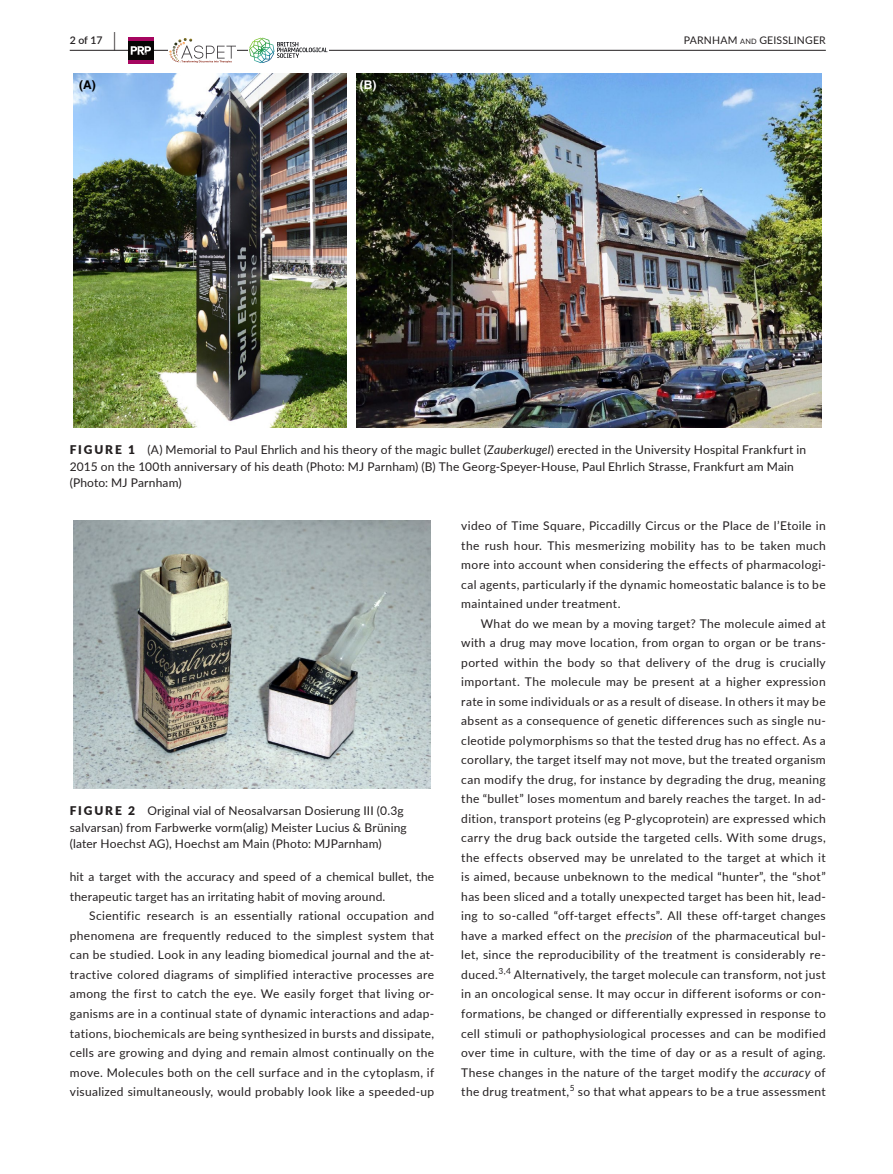
<style>
.page{position:relative;width:893px;height:1174px;background:#fff}
.page>*{position:absolute;margin:0;border:0;box-sizing:border-box;transform-origin:0 0}
.t1{font:12px/19.5px "Lato";letter-spacing:.02em;color:#231f20;text-align:justify}
.t2{font:700 12px "Helvetica";color:#000}
.t3{font:700 12px "Helvetica";color:#fff}
.t4{font:10.5px "Lato";letter-spacing:.02em;color:#231f20}
.t5{font:600 10.5px "Lato";color:#231f20}
.t6{font:8.4px "Lato";color:#231f20}
.s1{font-size:19.5px}
.s2{font-size:7.35px}
.s3{font-weight:900}
.s4{font-style:italic}
</style>
<div class="page">
<hr style="left:70px;top:50px;width:756px;height:1px;background:#231f20">
<div style="left:168px;top:37px;width:69px;height:27px;background:#fff"></div>
<svg style="left:169px;top:38px;width:67px;height:25px"></svg>
<div style="left:248px;top:37px;width:81px;height:27px;background:#fff"></div>
<svg style="left:249px;top:38px;width:79px;height:25px"></svg>
<div style="left:128px;top:38px;width:26px;height:25px;background:#070606"></div>
<hr style="left:128px;top:38px;width:26px;height:3px;background:#a60660">
<hr style="left:128px;top:60px;width:26px;height:3px;background:#a60660">
<svg style="left:131px;top:46px;width:20px;height:9px"></svg>
<img style="left:74px;top:73px;width:273px;height:354px">
<img style="left:356px;top:73px;width:466px;height:354px">
<img style="left:73px;top:520px;width:358px;height:268px">
<p class="t5" style="left:70px;top:33px;width:48px">2 of 17 <span class="s1">|</span></p>
<p class="t4" style="left:684px;top:33px;width:144px">PARNHAM <span class="s2">an d</span> GEISSLINGER</p>
<p class="t2" style="left:79px;top:77px;width:18px">(A)</p>
<p class="t3" style="left:360px;top:77px;width:18px">(B)</p>
<p class="t1" style="left:70px;top:441px;width:738px;line-height:16.5px;text-align:left"><span class="s3">FIGURE 1</span> (A) Memorial to Paul Ehrlich and his theory of the magic bullet (<span class="s4">Zauberkugel</span>) erected in the University Hospital Frankfurt in<br>2015 on the 100th anniversary of his death (Photo: MJ Parnham) (B) The Georg‐Speyer‐House, Paul Ehrlich Strasse, Frankfurt am Main (Photo: MJ Parnham)</p>
<p class="t1" style="left:70px;top:802px;width:339px;line-height:16.5px;text-align:left"><span class="s3">FIGURE 2</span> Original vial of Neosalvarsan Dosierung III (0.3g salvarsan) from Farbwerke vorm(alig) Meister Lucius &amp; Brüning (later Hoechst AG), Hoechst am Main (Photo: MJParnham)</p>
<p class="t1" style="left:70px;top:866px;width:366px">hit a target with the accuracy and speed of a chemical bullet, the therapeutic target has an irritating habit of moving around.</p>
<p class="t1" style="left:70px;top:905px;width:366px;text-indent:20px">Scientific research is an essentially rational occupation and phenomena are frequently reduced to the simplest system that can be studied. Look in any leading biomedical journal and the at‐ tractive colored diagrams of simplified interactive processes are among the first to catch the eye. We easily forget that living or‐ ganisms are in a continual state of dynamic interactions and adap‐ tations, biochemicals are being synthesized in bursts and dissipate, cells are growing and dying and remain almost continually on the move. Molecules both on the cell surface and in the cytoplasm, if visualized simultaneously, would probably look like a speeded‐up</p>
<p class="t1" style="left:461px;top:515px;width:366px">video of Time Square, Piccadilly Circus or the Place de l’Etoile in the rush hour. This mesmerizing mobility has to be taken much more into account when considering the effects of pharmacologi‐ cal agents, particularly if the dynamic homeostatic balance is to be maintained under treatment.</p>
<p class="t1" style="left:461px;top:613px;width:366px;text-indent:20px">What do we mean by a moving target? The molecule aimed at with a drug may move location, from organ to organ or be trans‐ ported within the body so that delivery of the drug is crucially important. The molecule may be present at a higher expression rate in some individuals or as a result of disease. In others it may be absent as a consequence of genetic differences such as single nu‐ cleotide polymorphisms so that the tested drug has no effect. As a corollary, the target itself may not move, but the treated organism can modify the drug, for instance by degrading the drug, meaning the “bullet” loses momentum and barely reaches the target. In ad‐ dition, transport proteins (eg P‐glycoprotein) are expressed which carry the drug back outside the targeted cells. With some drugs, the effects observed may be unrelated to the target at which it is aimed, because unbeknown to the medical “hunter”, the “shot” has been sliced and a totally unexpected target has been hit, lead‐ ing to so‐called “off‐target effects”. All these off‐target changes have a marked effect on the <span class="s4">precision</span> of the pharmaceutical bul‐ let, since the reproducibility of the treatment is considerably re‐ duced.</p>
<p class="t6" style="left:498px;top:964px;width:14px">3,4</p>
<p class="t1" style="left:461px;top:964px;width:366px;text-indent:52px">Alternatively, the target molecule can transform, not just in an oncological sense. It may occur in different isoforms or con‐ formations, be changed or differentially expressed in response to cell stimuli or pathophysiological processes and can be modified over time in culture, with the time of day or as a result of aging.<br>These changes in the nature of the target modify the <span class="s4">accuracy</span> of the drug treatment,</p>
<p class="t6" style="left:570px;top:1081px;width:6px">5</p>
<p class="t1" style="left:578px;top:1081px;width:249px">so that what appears to be a true assessment</p>
</div>
